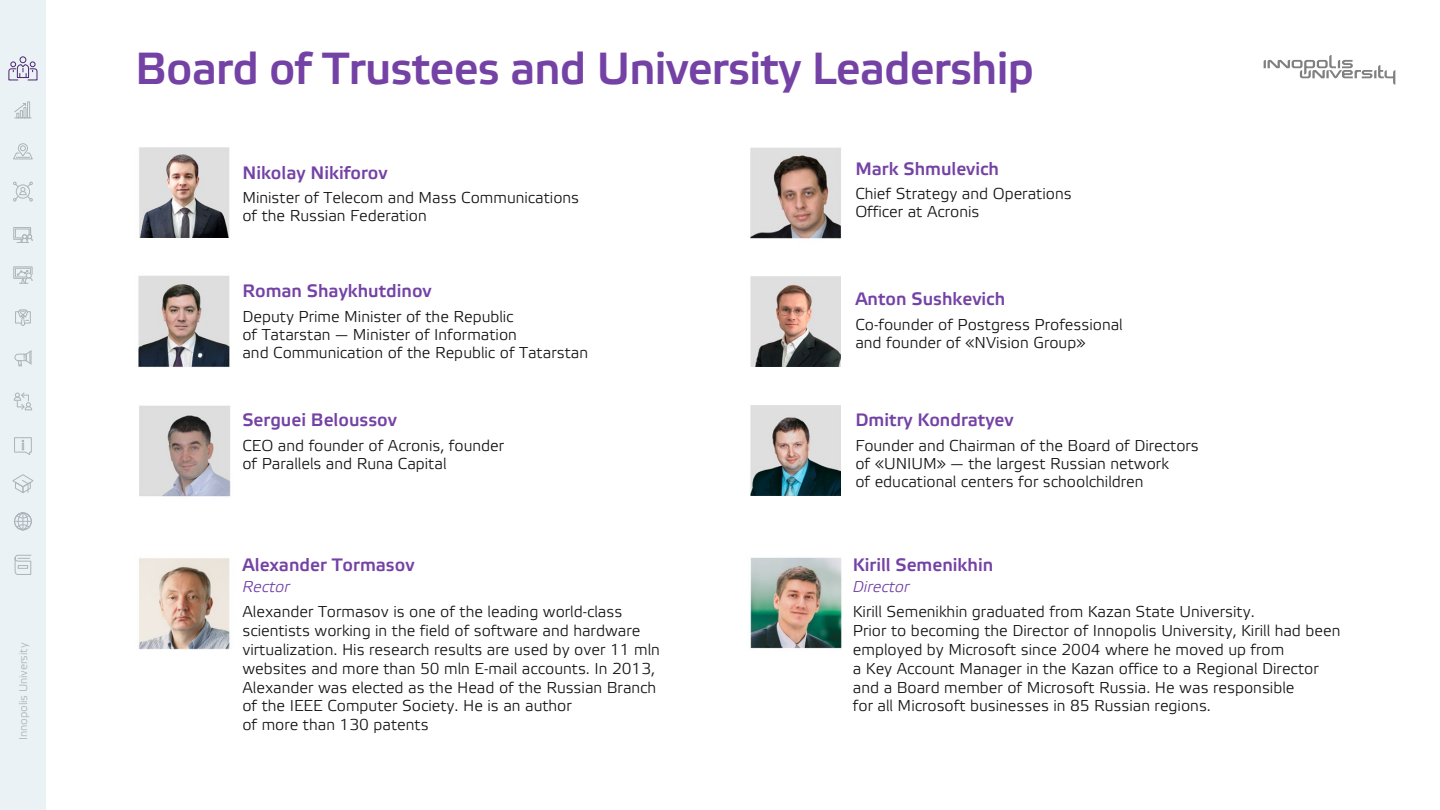
<style>
.page{position:relative;width:1440px;height:810px;background:#fff}
.page>*{position:absolute;margin:0;border:0;box-sizing:border-box;transform-origin:0 0}
.t1{font:45px "Elektra Medium Pro";letter-spacing:-.02em;color:#7442a5}
.t2{font:18px "Elektra Medium Pro";color:#7442a5}
.t3{font:15.75px/18.9px "Elektra Light Pro";color:#131313}
.t4{font:italic 15.75px "Elektra Light Pro";color:#7442a5}
.t5{font:11.25px "Elektra Light Pro";letter-spacing:-.015em;color:#adb4ba}
</style>
<div class="page">
<img style="left:750px;top:557px;width:92px;height:92px">
<img style="left:138px;top:558px;width:92px;height:92px">
<img style="left:139px;top:147px;width:91px;height:90px">
<img style="left:138px;top:275px;width:92px;height:92px">
<img style="left:139px;top:405px;width:92px;height:92px">
<img style="left:750px;top:147px;width:91px;height:92px">
<img style="left:750px;top:277px;width:91px;height:89px">
<img style="left:750px;top:406px;width:91px;height:90px">
<svg style="left:1264px;top:55px;width:131px;height:30px"></svg>
<div style="left:0;top:0;width:45px;height:810px;background:#ebf2f5"></div>
<div style="left:20px;top:56px;width:6px;height:7px;border:1px solid #4e2471;border-radius:50%"></div>
<svg style="left:8px;top:62px;width:30px;height:19px"></svg>
<div style="left:27px;top:102px;width:3px;height:16px;border:1px solid #adb4ba"></div>
<svg style="left:14px;top:103px;width:17px;height:16px"></svg>
<svg style="left:15px;top:555px;width:16px;height:20px"></svg>
<svg style="left:14px;top:513px;width:18px;height:17px"></svg>
<svg style="left:12px;top:474px;width:22px;height:19px"></svg>
<svg style="left:14px;top:437px;width:18px;height:18px"></svg>
<svg style="left:14px;top:227px;width:17px;height:12px"></svg>
<div style="left:15px;top:229px;width:14px;height:9px;background:#ebf2f5;border:1px solid #adb4ba"></div>
<svg style="left:17px;top:235px;width:16px;height:8px"></svg>
<svg style="left:13px;top:143px;width:20px;height:16px"></svg>
<svg style="left:15px;top:309px;width:16px;height:17px"></svg>
<svg style="left:13px;top:182px;width:20px;height:19px"></svg>
<svg style="left:14px;top:392px;width:18px;height:18px"></svg>
<svg style="left:13px;top:266px;width:19px;height:18px"></svg>
<svg style="left:15px;top:350px;width:17px;height:16px"></svg>
<p class="t5" style="left:17px;top:740px;width:98px;rotate:-90deg">Innopolis University</p>
<h1 class="t1" style="left:135px;top:44px;width:901px">Board of Trustees and University Leadership</h1>
<p class="t2" style="left:242px;top:163px;width:147px">Nikolay Nikiforov</p>
<p class="t3" style="left:242px;top:189px;width:338px;line-height:18px">Minister of Telecom and Mass Communications of the Russian Federation</p>
<p class="t2" style="left:242px;top:281px;width:191px">Roman Shaykhutdinov</p>
<p class="t3" style="left:242px;top:308px;width:347px;line-height:18px">Deputy Prime Minister of the Republic<br>of Tatarstan — Minister of Information<br>and Communication of the Republic of Tatarstan</p>
<p class="t2" style="left:242px;top:410px;width:156px">Serguei Beloussov</p>
<p class="t3" style="left:242px;top:437px;width:263px;line-height:18px">CEO and founder of Acronis, founder of Parallels and Runa Capital</p>
<p class="t2" style="left:243px;top:555px;width:174px">Alexander Tormasov</p>
<p class="t4" style="left:243px;top:579px;width:49px">Rector</p>
<p class="t2" style="left:855px;top:159px;width:145px">Mark Shmulevich</p>
<p class="t3" style="left:855px;top:186px;width:218px;line-height:18px">Chief Strategy and Operations<br>Officer at Acronis</p>
<p class="t2" style="left:855px;top:289px;width:151px">Anton Sushkevich</p>
<p class="t3" style="left:855px;top:316px;width:269px;line-height:18px">Co-founder of Postgress Professional and founder of «NVision Group»</p>
<p class="t2" style="left:855px;top:410px;width:160px">Dmitry Kondratyev</p>
<p class="t3" style="left:855px;top:437px;width:345px;line-height:18px">Founder and Chairman of the Board of Directors of «UNIUM» — the largest Russian network<br>of educational centers for schoolchildren</p>
<p class="t2" style="left:853px;top:555px;width:142px">Kirill Semenikhin</p>
<p class="t4" style="left:853px;top:579px;width:58px">Director</p>
<p class="t3" style="left:242px;top:603px;width:419px">Alexander Tormasov is one of the leading world-class scientists working in the field of software and hardware virtualization. His research results are used by over 11 mln websites and more than 50 mln E-mail accounts. In 2013, Alexander was elected as the Head of the Russian Branch of the IEEE Computer Society. He is an author<br>of more than 130 patents</p>
<p class="t3" style="left:853px;top:603px;width:489px">Kirill Semenikhin graduated from Kazan State University.<br>Prior to becoming the Director of Innopolis University, Kirill had been employed by Microsoft since 2004 where he moved up from<br>a Key Account Manager in the Kazan office to a Regional Director and a Board member of Microsoft Russia. He was responsible<br>for all Microsoft businesses in 85 Russian regions.</p>
</div>
